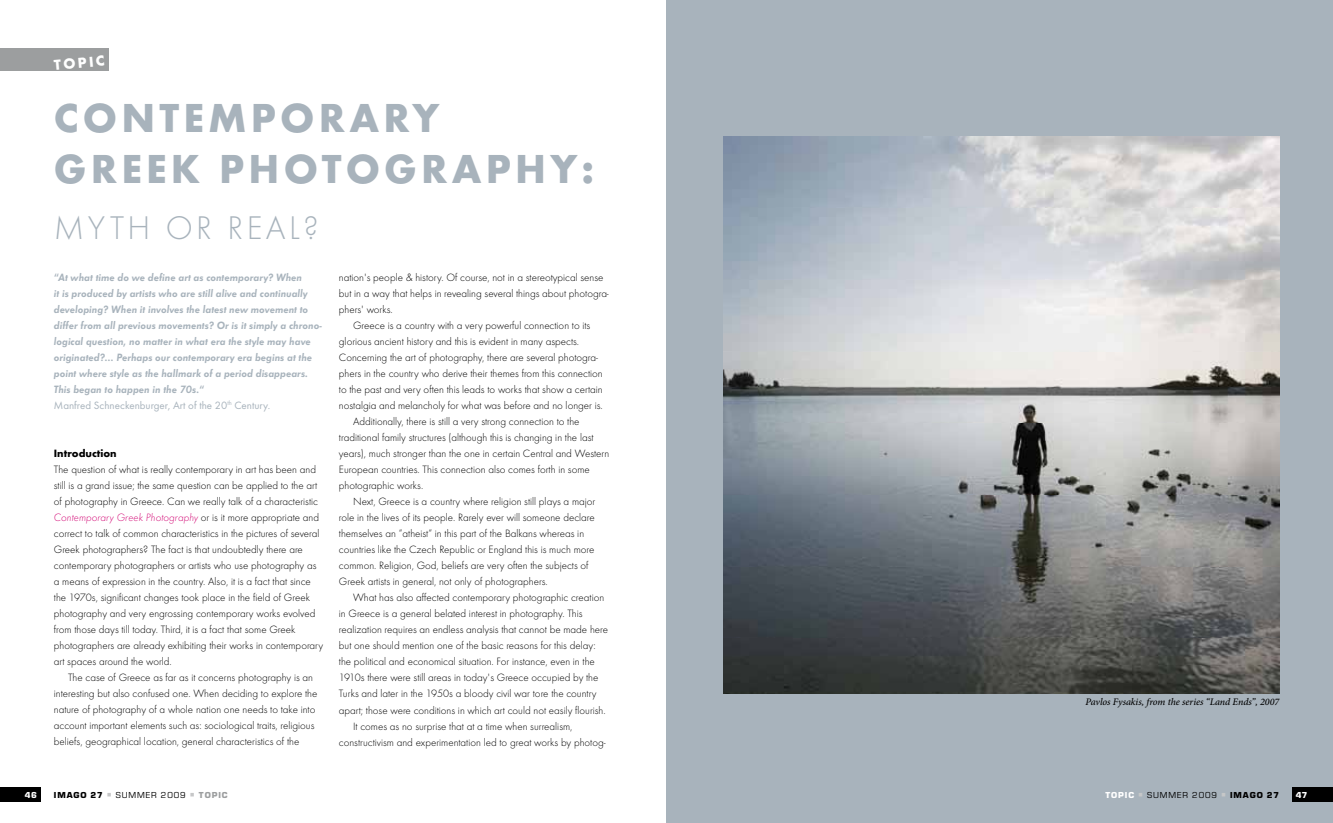
<style>
.page{position:relative;width:1333px;height:823px;background:#fff}
.page>*{position:absolute;margin:0;border:0;box-sizing:border-box;transform-origin:0 0}
.t1{font:700 42px/50.4px "Futura TCE";letter-spacing:.1em;color:#a8b3bc}
.t2{font:300 34px "Futura TCE";letter-spacing:.1em;color:#a8b3bc}
.t3{font:700 15px "Futura TCE";color:#fff}
.t4{font:300 11px/16px "Futura TCE";color:#000}
.t5{font:italic 600 11px/16px "Futura TCE";color:#a8b3bc}
.t6{font:700 11px "Futura TCE";color:#000}
.t7{font:italic 500 10px "Minion Pro";letter-spacing:-.005em;color:#000}
.t8{font:9px "Eurostile TCE";letter-spacing:.1em;color:#000}
.t9{font:900 9px "Eurostile TCE";letter-spacing:.1em;color:#000}
.t10{font:900 9px "Eurostile TCE";letter-spacing:.1em;color:#fff}
.t11{font:900 9px "Eurostile TCE";letter-spacing:.1em;color:#9c9e9f}
.s1{font-weight:400;font-style:normal}
.s2{font-style:italic;color:#d20072}
</style>
<div class="page">
<div style="left:0;top:787px;width:41px;height:14px;background:#000"></div>
<div style="left:0;top:48px;width:109px;height:22px;background:#9c9e9f"></div>
<div style="left:666px;top:0;width:666px;height:822px;background:#a8b3bc"></div>
<div style="left:1292px;top:787px;width:40px;height:14px;background:#000"></div>
<img style="left:723px;top:137px;width:556px;height:555px">
<h3 class="t3" style="left:53px;top:56px;width:52px;rotate:-5deg">TOPIC</h3>
<h1 class="t1" style="left:54px;top:92px;width:541px">CONTEMPORARY<br>GREEK PHOTOGRAPHY:</h1>
<h2 class="t2" style="left:54px;top:208px;width:267px">MYTH OR REAL?</h2>
<p class="t5" style="left:54px;top:269px;width:269px">“At what time do we define art as contemporary? When<br>it is produced by artists who are still alive and continually developing? When it involves the latest new movement to differ from all previous movements? Or is it simply a chrono&shy;logical question, no matter in what era the style may have originated?... Perhaps our contemporary era begins at the point where style as the hallmark of a period disappears.<br>This began to happen in the 70s.“<br><span class="s1">Manfred Schneckenburger, Art of the 20</span><sup>th</sup> <span class="s1">Century.</span></p>
<p class="t6" style="left:54px;top:446px;width:64px">Introduction</p>
<p class="t4" style="left:54px;top:461px;width:271px">The question of what is really contemporary in art has been and still is a grand issue; the same question can be applied to the art of photography in Greece. Can we really talk of a characteristic <span class="s2">Contemporary Greek Photography</span> or is it more appropriate and correct to talk of common characteristics in the pictures of several Greek photographers? The fact is that undoubtedly there are contemporary photographers or artists who use photography as a means of expression in the country. Also, it is a fact that since the 1970s, significant changes took place in the field of Greek photography and very engrossing contemporary works evolved from those days till today. Third, it is a fact that some Greek photographers are already exhibiting their works in contemporary art spaces around the world.</p>
<p class="t4" style="left:54px;top:669px;width:265px;text-indent:14px">The case of Greece as far as it concerns photography is an interesting but also confused one. When deciding to explore the nature of photography of a whole nation one needs to take into account important elements such as: sociological traits, religious beliefs, geographical location, general characteristics of the</p>
<p class="t4" style="left:339px;top:269px;width:266px">nation's people &amp; history. Of course, not in a stereotypical sense</p>
<p class="t4" style="left:339px;top:285px;width:271px">but in a way that helps in revealing several things about photogra-</p>
<p class="t4" style="left:339px;top:301px;width:55px">phers' works.</p>
<p class="t4" style="left:353px;top:317px;width:239px">Greece is a country with a very powerful connection to its</p>
<p class="t4" style="left:339px;top:333px;width:242px">glorious ancient history and this is evident in many aspects.</p>
<p class="t4" style="left:339px;top:349px;width:260px">Concerning the art of photography, there are several photogra-</p>
<p class="t4" style="left:339px;top:365px;width:265px">phers in the country who derive their themes from this connection</p>
<p class="t4" style="left:339px;top:381px;width:265px">to the past and very often this leads to works that show a certain</p>
<p class="t4" style="left:339px;top:397px;width:265px">nostalgia and melancholy for what was before and no longer is.</p>
<p class="t4" style="left:353px;top:413px;width:228px">Additionally, there is still a very strong connection to the</p>
<p class="t4" style="left:339px;top:429px;width:256px">traditional family structures (although this is changing in the last</p>
<p class="t4" style="left:339px;top:445px;width:272px">years), much stronger than the one in certain Central and Western</p>
<p class="t4" style="left:339px;top:461px;width:252px">European countries. This connection also comes forth in some</p>
<p class="t4" style="left:339px;top:477px;width:86px">photographic works.</p>
<p class="t4" style="left:353px;top:493px;width:244px">Next, Greece is a country where religion still plays a major</p>
<p class="t4" style="left:339px;top:509px;width:257px">role in the lives of its people. Rarely ever will someone declare</p>
<p class="t4" style="left:339px;top:525px;width:247px">themselves an “atheist“ in this part of the Balkans whereas in</p>
<p class="t4" style="left:339px;top:541px;width:257px">countries like the Czech Republic or England this is much more</p>
<p class="t4" style="left:339px;top:557px;width:251px">common. Religion, God, beliefs are very often the subjects of</p>
<p class="t4" style="left:339px;top:573px;width:210px">Greek artists in general, not only of photographers.</p>
<p class="t4" style="left:353px;top:589px;width:253px">What has also affected contemporary photographic creation</p>
<p class="t4" style="left:339px;top:605px;width:245px">in Greece is a general belated interest in photography. This</p>
<p class="t4" style="left:339px;top:621px;width:271px">realization requires an endless analysis that cannot be made here</p>
<p class="t4" style="left:339px;top:637px;width:258px">but one should mention one of the basic reasons for this delay:</p>
<p class="t4" style="left:339px;top:653px;width:257px">the political and economical situation. For instance, even in the</p>
<p class="t4" style="left:339px;top:669px;width:261px">1910s there were still areas in today's Greece occupied by the</p>
<p class="t4" style="left:339px;top:685px;width:259px">Turks and later in the 1950s a bloody civil war tore the country</p>
<p class="t4" style="left:339px;top:701px;width:268px">apart; those were conditions in which art could not easily flourish.</p>
<p class="t4" style="left:353px;top:717px;width:221px">It comes as no surprise that at a time when surrealism,</p>
<p class="t4" style="left:339px;top:733px;width:268px">constructivism and experimentation led to great works by photog-</p>
<p class="t10" style="left:25px;top:789px;width:13px">46</p>
<p class="t9" style="left:54px;top:789px;width:50px">IMAGO 27</p>
<p class="t8" style="left:116px;top:789px;width:71px">SUMMER 2009</p>
<p class="t11" style="left:199px;top:789px;width:30px">TOPIC</p>
<p class="t7" style="left:1085px;top:694px;width:195px">Pavlos Fysakis, from the series “Land Ends”, 2007</p>
<p class="t10" style="left:1105px;top:789px;width:30px">TOPIC</p>
<p class="t8" style="left:1147px;top:789px;width:71px">SUMMER 2009</p>
<p class="t9" style="left:1230px;top:789px;width:50px">IMAGO 27</p>
<p class="t10" style="left:1295px;top:789px;width:13px">47</p>
</div>
